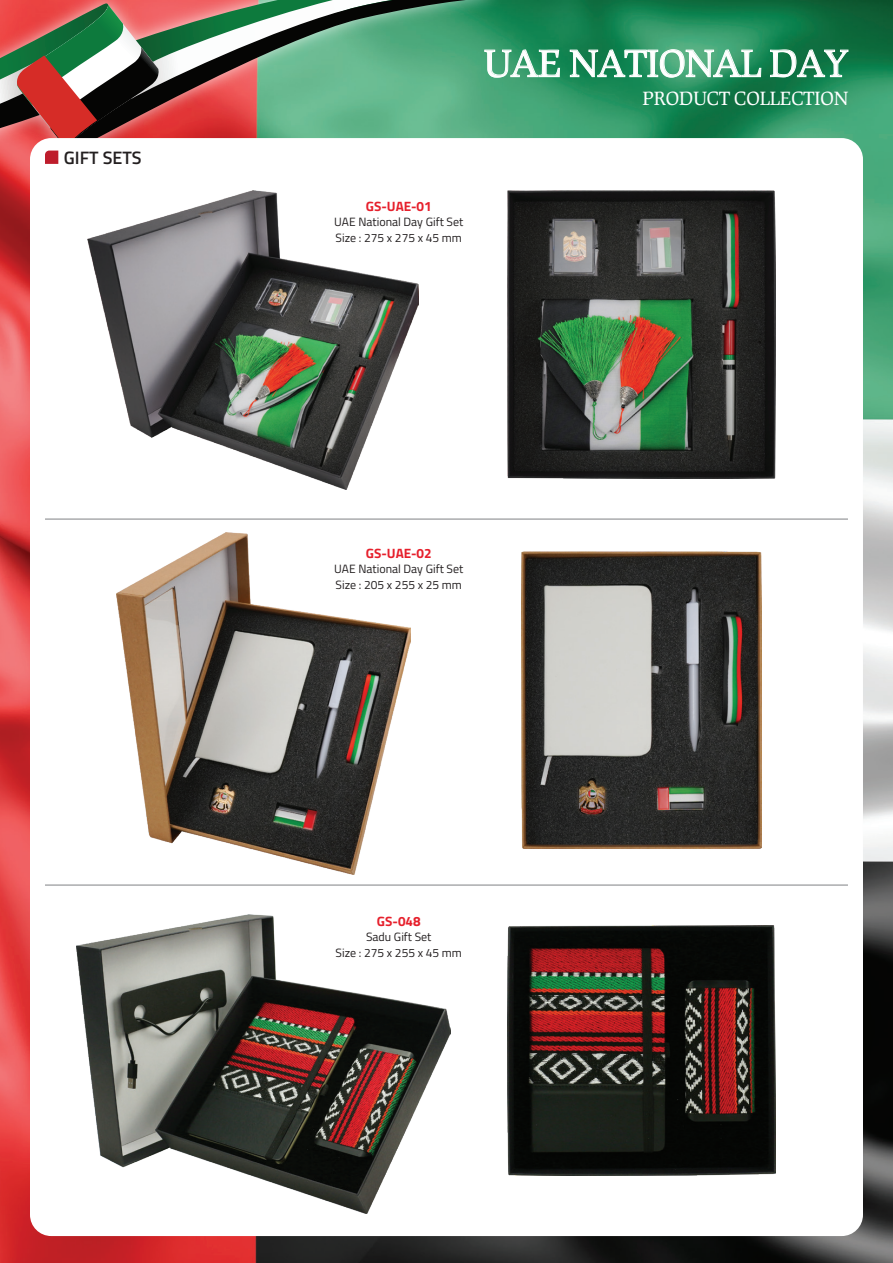
<style>
.page{position:relative;width:893px;height:1263px;background:#fff}
.page>*{position:absolute;margin:0;border:0;box-sizing:border-box;transform-origin:0 0}
.t1{font:36px "Prociono";color:#fff}
.t2{font:18px "Prociono";color:#fff}
.t3{font:600 18px "Titillium Web";color:#231f20}
.t4{font:700 13.5px "Titillium Web";color:#e6202c}
.t5{font:12px/16.2px "Titillium Web";color:#231f20}
</style>
<div class="page">
<img style="left:0;top:0;width:893px;height:1263px">
<svg style="left:516px;top:16px;width:44px;height:62px;background:#329669"></svg>
<svg style="left:569px;top:2px;width:192px;height:76px;background:#359669"></svg>
<svg style="left:770px;top:2px;width:79px;height:76px;background:#1f7d50"></svg>
<img style="left:0;top:0;width:516px;height:209px">
<svg style="left:433px;top:0;width:60px;height:138px;background:#4fa97d"></svg>
<div style="left:30px;top:138px;width:833px;height:1098px;background:#fff;border-radius:21px"></div>
<svg style="left:0;top:0;width:433px;height:187px"></svg>
<hr style="left:45px;top:519px;width:803px;height:1px;background:#808285">
<hr style="left:45px;top:885px;width:803px;height:1px;background:#808285">
<img style="left:87px;top:190px;width:331px;height:300px">
<img style="left:507px;top:190px;width:269px;height:288px">
<img style="left:521px;top:551px;width:241px;height:297px">
<img style="left:116px;top:532px;width:294px;height:343px">
<img style="left:76px;top:914px;width:374px;height:299px">
<img style="left:507px;top:926px;width:269px;height:249px">
<h2 class="t3" style="left:64px;top:144px;width:79px">GIFT SETS</h2>
<h1 class="t1" style="left:484px;top:40px;width:366px">UAE NATIONAL DAY</h1>
<h2 class="t2" style="left:642px;top:87px;width:207px">PRODUCT COLLECTION</h2>
<p class="t4" style="left:366px;top:196px;width:67px">GS-UAE-01</p>
<p class="t5" style="left:334px;top:213px;width:130px">UAE National Day Gift Set<br>Size : 275 x 275 x 45 mm</p>
<p class="t4" style="left:366px;top:543px;width:67px">GS-UAE-02</p>
<p class="t5" style="left:334px;top:560px;width:130px">UAE National Day Gift Set<br>Size : 205 x 255 x 25 mm</p>
<p class="t4" style="left:377px;top:911px;width:45px">GS-048</p>
<p class="t5" style="left:336px;top:928px;width:128px;text-align:center">Sadu Gift Set<br>Size : 275 x 255 x 45 mm</p>
</div>
